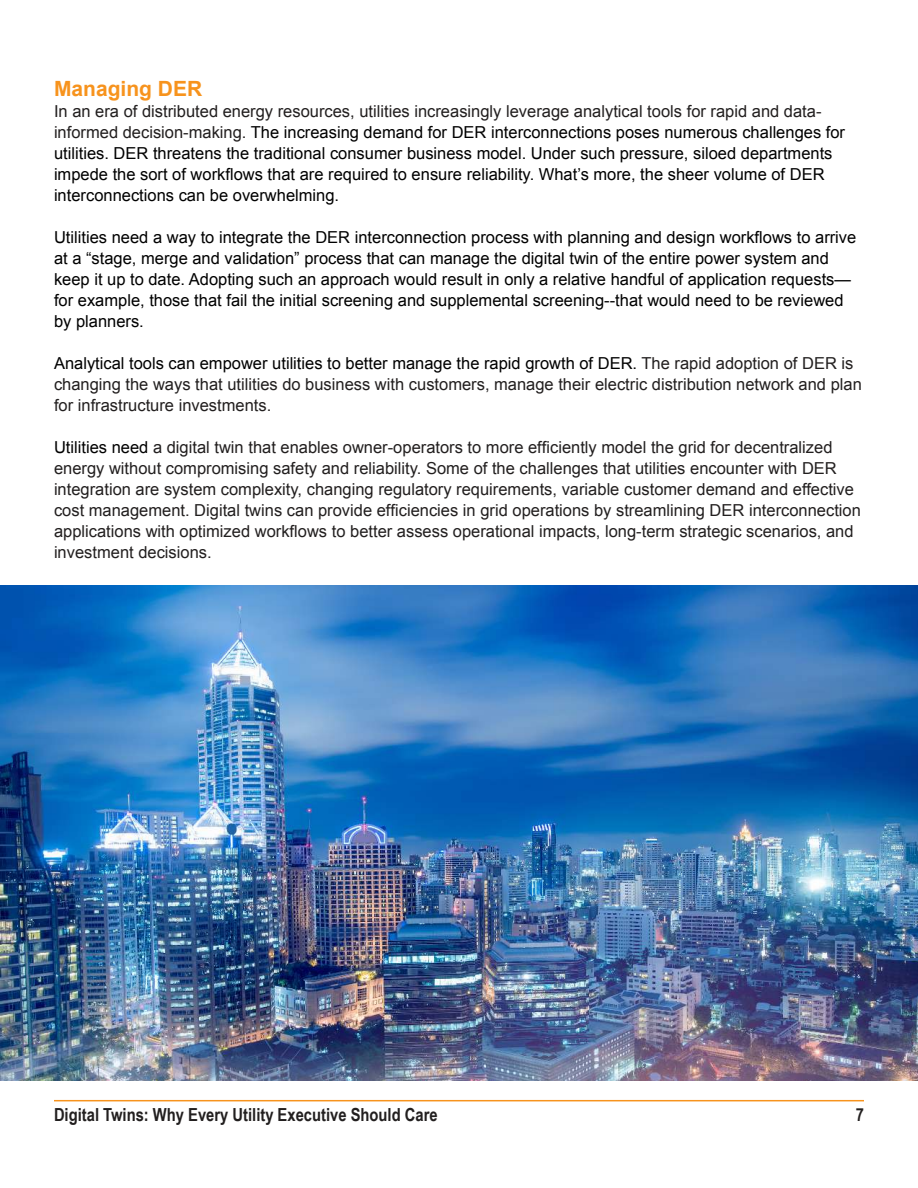
<style>
.page{position:relative;width:918px;height:1188px;background:#fff}
.page>*{position:absolute;margin:0;border:0;box-sizing:border-box;transform-origin:0 0}
.t1{font:700 21px "Arial";color:#f7931d}
.t2{font:700 18px "Arial Narrow";color:#221f1f}
.t3{font:16.5px/21px "Arial";color:#000}
.t4{font:16.5px/21px "Arial";color:#221f1f}
.s1{color:#221f1f}
.s2{color:#000}
</style>
<div class="page">
<hr style="left:54px;top:1100px;width:810px;height:1px;background:#f7931d">
<img style="left:0;top:585px;width:918px;height:495px">
<p class="t1" style="left:54px;top:75px;width:150px">Managing DER</p>
<p class="t3" style="left:54px;top:102px;width:793px"><span class="s1">In an era of distributed energy resources, utilities increasingly leverage analytical tools for rapid and data&shy;informed decision-making.</span> The increasing demand for DER interconnections poses numerous challenges for utilities. DER threatens the traditional consumer business model. Under such pressure, siloed departments impede the sort of workflows that are required to ensure reliability. What’s more, the sheer volume of DER interconnections can be overwhelming.</p>
<p class="t3" style="left:54px;top:227px;width:804px">Utilities need a way to integrate the DER interconnection process with planning and design workflows to arrive at a “stage, merge and validation” process that can manage the digital twin of the entire power system and keep it up to date. Adopting such an approach would result in only a relative handful of application requests— for example, those that fail the initial screening and supplemental screening--that would need to be reviewed by planners.</p>
<p class="t4" style="left:54px;top:354px;width:809px"><span class="s2">Analytical tools can empower utilities to better manage the rapid growth of DER.</span> The rapid adoption of DER is changing the ways that utilities do business with customers, manage their electric distribution network and plan for infrastructure investments.</p>
<p class="t4" style="left:54px;top:437px;width:808px"><span class="s2">Utilities need</span> a digital twin that enables owner-operators to more efficiently model the grid for decentralized energy without compromising safety and reliability. Some of the challenges that utilities encounter with DER integration are system complexity, changing regulatory requirements, variable customer demand and effective cost management. Digital twins can provide efficiencies in grid operations by streamlining DER interconnection applications with optimized workflows to better assess operational impacts, long-term strategic scenarios, and investment decisions.</p>
<p class="t2" style="left:54px;top:1108px;width:385px">Digital Twins: Why Every Utility Executive Should Care</p>
<p class="t2" style="left:856px;top:1108px;width:10px">7</p>
</div>
